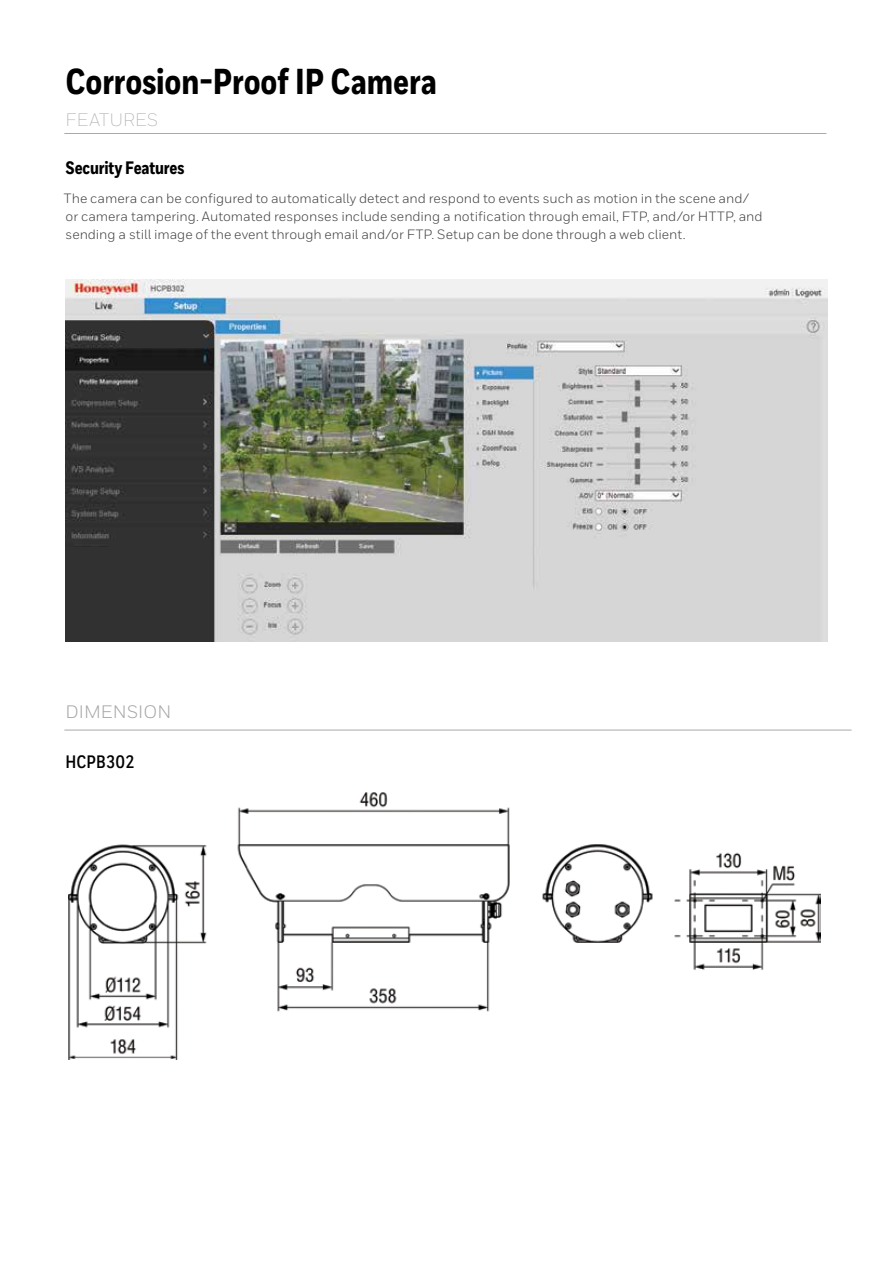
<style>
.page{position:relative;width:893px;height:1263px;background:#fff}
.page>*{position:absolute;margin:0;border:0;box-sizing:border-box;transform-origin:0 0}
.t1{font:800 36px "Honeywell Cond";letter-spacing:-.005em;color:#000}
.t2{font:800 18px "Honeywell Cond";letter-spacing:-.01em;color:#000}
.t3{font:18px "Honeywell Sans";letter-spacing:.005em;color:#a3a5a8}
.t4{font:300 18px "Honeywell Sans";letter-spacing:.02em;color:#a3a5a8}
.t5{font:700 18px "Honeywell Cond";letter-spacing:.005em;color:#000}
.t6{font:13.5px/18px "Honeywell Sans";color:#414042}
</style>
<div class="page">
<hr style="left:64px;top:133px;width:762px;height:1px;background:#a7a9ac">
<img style="left:65px;top:279px;width:762px;height:362px">
<img style="left:68px;top:792px;width:753px;height:267px">
<hr style="left:64px;top:730px;width:787px;height:1px;background:#a7a9ac">
<h1 class="t1" style="left:65px;top:59px;width:373px">Corrosion-Proof IP Camera</h1>
<h2 class="t4" style="left:65px;top:109px;width:94px">FEATURES</h2>
<h2 class="t2" style="left:66px;top:157px;width:120px">Security Features</h2>
<p class="t6" style="left:64px;top:189px;width:700px">The camera can be configured to automatically detect and respond to events such as motion in the scene and/ or camera tampering. Automated responses include sending a notification through email, FTP, and/or HTTP, and sending a still image of the event through email and/or FTP. Setup can be done through a web client.</p>
<h2 class="t3" style="left:65px;top:701px;width:107px">DIMENSION</h2>
<h2 class="t5" style="left:65px;top:751px;width:71px">HCPB302</h2>
</div>
